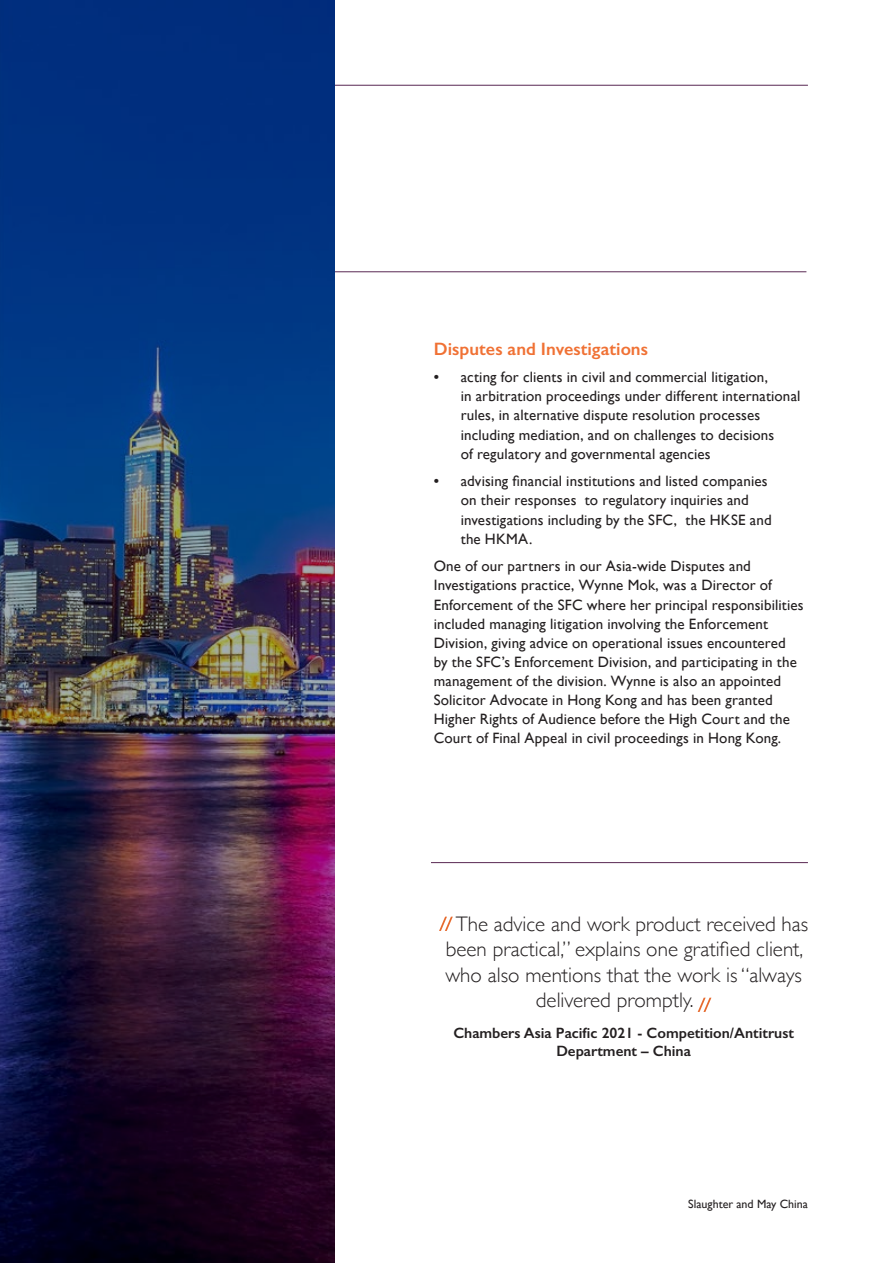
<style>
.page{position:relative;width:893px;height:1263px;background:#fff}
.page>*{position:absolute;margin:0;border:0;box-sizing:border-box;transform-origin:0 0}
.t1{font:300 21px "Gill Sans";color:#231f20}
.t2{font:600 18px "Gill Sans";letter-spacing:.005em;color:#f07134}
.t3{font:15px/19.2px "Gill Sans";letter-spacing:.01em;color:#231f20}
.t4{font:600 15px/18px "Gill Sans";color:#231f20;text-align:center}
.t5{font:12px "Gill Sans";color:#231f20}
.s1{font-weight:600}
</style>
<div class="page">
<hr style="left:85px;top:85px;width:723px;height:1px;background:#592853">
<hr style="left:85px;top:271px;width:721px;height:1px;background:#592853">
<hr style="left:431px;top:862px;width:377px;height:1px;background:#592853">
<svg style="left:439px;top:917px;width:14px;height:14px"></svg>
<svg style="left:698px;top:998px;width:13px;height:14px"></svg>
<img style="left:0;top:0;width:334px;height:1263px">
<p class="t2" style="left:434px;top:338px;width:216px">Disputes and Investigations</p>
<p class="t3" style="left:461px;top:367px;width:341px;text-indent:-27px"><span class="s1">•</span> acting for clients in civil and commercial litigation,<br>in arbitration proceedings under different international rules, in alternative dispute resolution processes including mediation, and on challenges to decisions<br>of regulatory and governmental agencies</p>
<p class="t3" style="left:461px;top:472px;width:312px;text-indent:-27px"><span class="s1">•</span> advising financial institutions and listed companies on their responses to regulatory inquiries and investigations including by the SFC, the HKSE and the HKMA.</p>
<p class="t3" style="left:434px;top:556px;width:371px">One of our partners in our Asia-wide Disputes and Investigations practice, Wynne Mok, was a Director of Enforcement of the SFC where her principal responsibilities included managing litigation involving the Enforcement Division, giving advice on operational issues encountered<br>by the SFC’s Enforcement Division, and participating in the management of the division. Wynne is also an appointed Solicitor Advocate in Hong Kong and has been granted Higher Rights of Audience before the High Court and the Court of Final Appeal in civil proceedings in Hong Kong.</p>
<h1 class="t1" style="left:456px;top:907px;width:354px">The advice and work product received has</h1>
<h1 class="t1" style="left:446px;top:933px;width:359px">been practical,” explains one gratified client,</h1>
<h1 class="t1" style="left:445px;top:958px;width:358px">who also mentions that the work is “always</h1>
<h1 class="t1" style="left:536px;top:984px;width:159px">delivered promptly.</h1>
<p class="t4" style="left:453px;top:1024px;width:342px">Chambers Asia Pacific 2021 - Competition/Antitrust<br>Department – China</p>
<p class="t5" style="left:688px;top:1196px;width:121px">Slaughter and May China</p>
</div>
